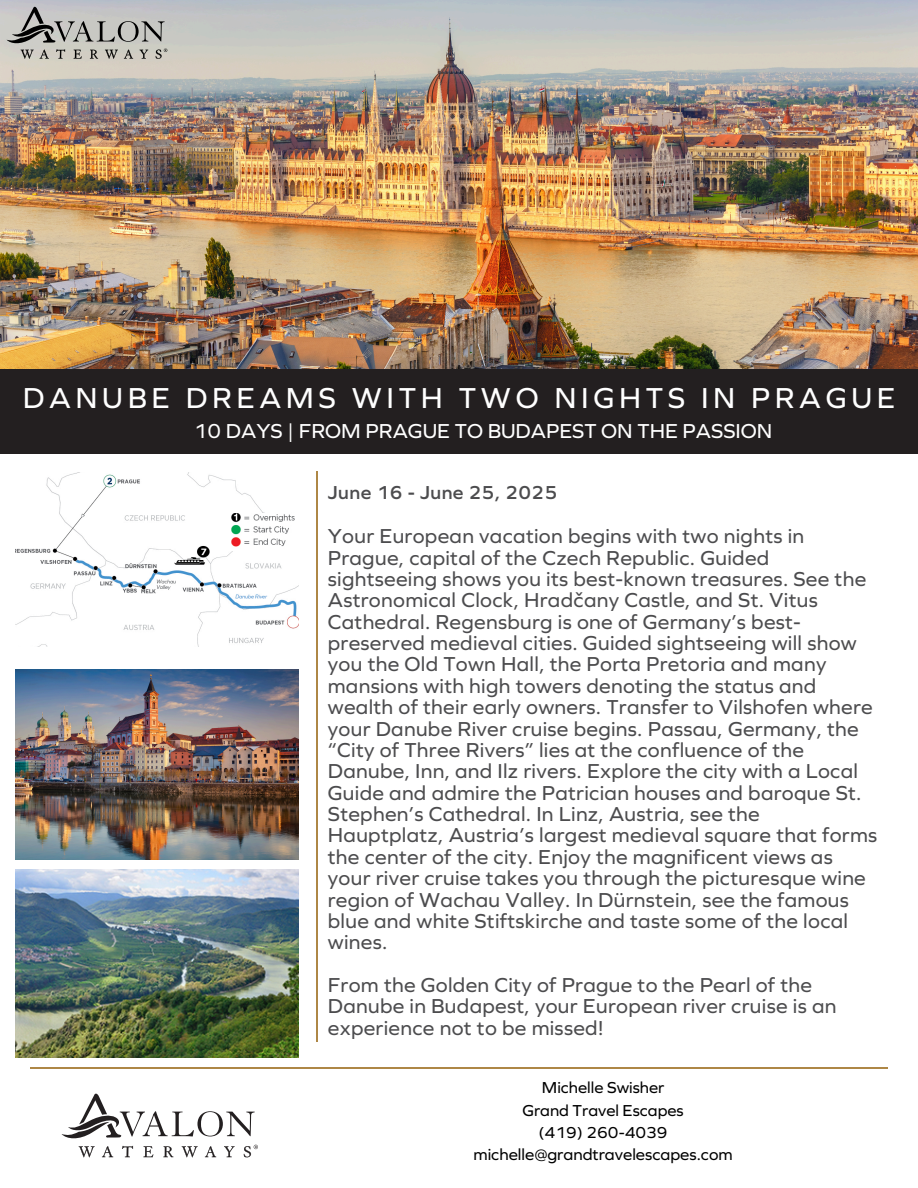
<style>
.page{position:relative;width:918px;height:1188px;background:#fff}
.page>*{position:absolute;margin:0;border:0;box-sizing:border-box;transform-origin:0 0}
.t1{font:30px "Graphie";letter-spacing:.155em;color:#fff}
.t2{font:21px/21.3px "Graphie";letter-spacing:.015em;color:#4c4c4e}
.t3{font:21px "Graphie";color:#fff}
.t4{font:600 19.5px "Graphie";letter-spacing:.025em;color:#4c4c4e}
.t5{font:16.65px "Graphie";color:#000}
.t6{font:16.5px/22.5px "Graphie";color:#000;text-align:center}
.t7{font:4.5px "Graphie";color:#fff}
</style>
<div class="page">
<hr style="left:30px;top:1067px;width:858px;height:2px;background:#ae8746">
<hr style="left:317px;top:472px;width:1px;height:570px;background:#ae8746">
<img style="left:0;top:0;width:918px;height:370px">
<svg style="left:61px;top:1094px;width:197px;height:63px"></svg>
<div style="left:0;top:370px;width:918px;height:84px;background:#231f20"></div>
<img style="left:15px;top:472px;width:284px;height:174px">
<img style="left:229px;top:513px;width:70px;height:38px">
<svg style="left:7px;top:7px;width:160px;height:52px;background:#acaca8"></svg>
<img style="left:15px;top:669px;width:284px;height:190px">
<img style="left:15px;top:869px;width:284px;height:188px">
<p class="t1" style="left:23px;top:380px;width:874px">DANUBE DREAMS WITH TWO NIGHTS IN PRAGUE</p>
<h3 class="t3" style="left:194px;top:418px;width:580px">10 DAYS | FROM PRAGUE TO BUDAPEST ON THE PASSION</h3>
<h4 class="t7" style="left:144px;top:919px;width:8px">SM</h4>
<p class="t4" style="left:328px;top:481px;width:231px">June 16 - June 25, 2025</p>
<p class="t2" style="left:328px;top:526px;width:551px">Your European vacation begins with two nights in Prague, capital of the Czech Republic. Guided sightseeing shows you its best-known treasures. See the Astronomical Clock, Hradčany Castle, and St. Vitus Cathedral. Regensburg is one of Germany’s best&shy;preserved medieval cities. Guided sightseeing will show you the Old Town Hall, the Porta Pretoria and many mansions with high towers denoting the status and wealth of their early owners. Transfer to Vilshofen where your Danube River cruise begins. Passau, Germany, the “City of Three Rivers” lies at the confluence of the Danube, Inn, and Ilz rivers. Explore the city with a Local Guide and admire the Patrician houses and baroque St.<br>Stephen’s Cathedral. In Linz, Austria, see the Hauptplatz, Austria’s largest medieval square that forms the center of the city. Enjoy the magnificent views as your river cruise takes you through the picturesque wine region of Wachau Valley. In Dürnstein, see the famous blue and white Stiftskirche and taste some of the local wines.</p>
<p class="t2" style="left:328px;top:975px;width:510px">From the Golden City of Prague to the Pearl of the<br>Danube in Budapest, your European river cruise is an experience not to be missed!</p>
<h4 class="t6" style="left:522px;top:1076px;width:163px">Michelle Swisher<br>Grand Travel Escapes (419) 260-4039</h4>
<h4 class="t5" style="left:474px;top:1144px;width:261px">michelle@grandtravelescapes.com</h4>
</div>
